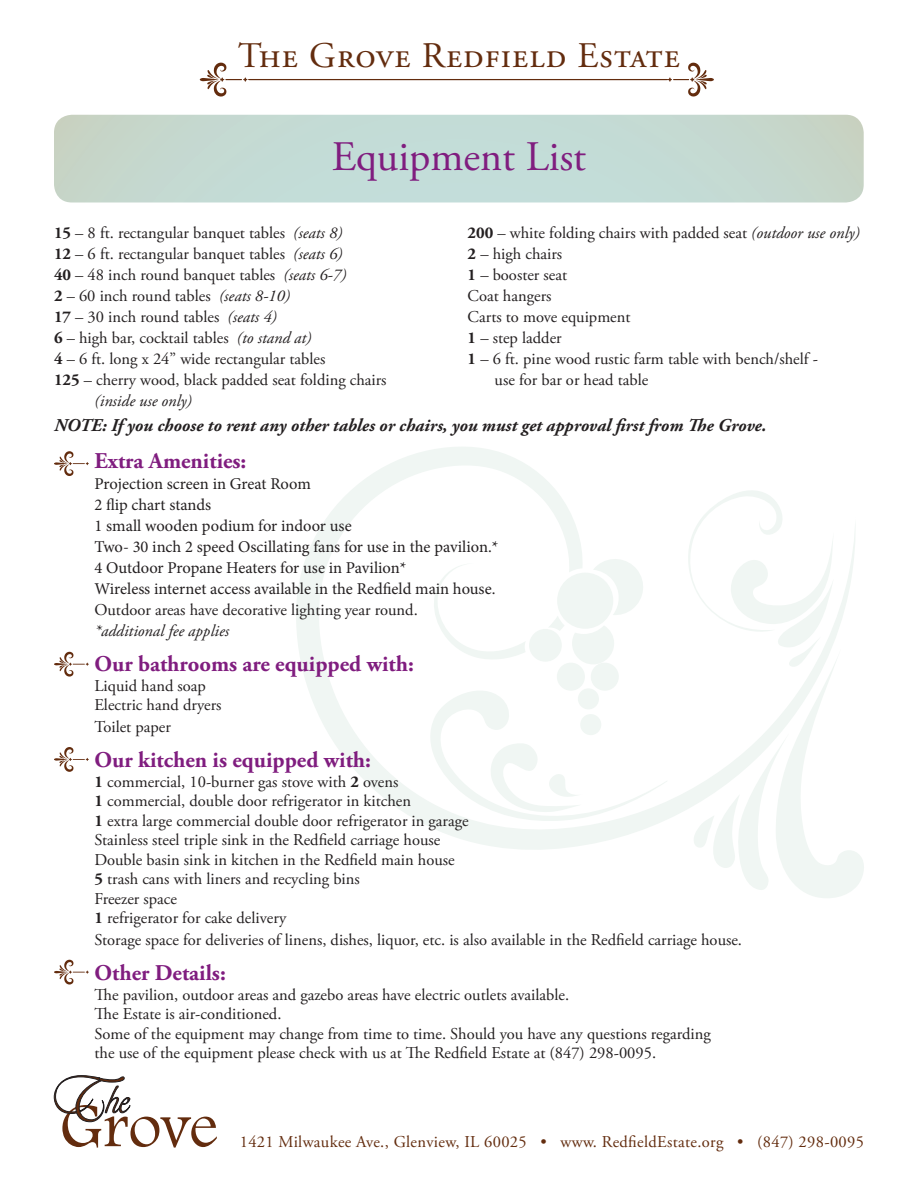
<style>
.page{position:relative;width:918px;height:1188px;background:#fff}
.page>*{position:absolute;margin:0;border:0;box-sizing:border-box;transform-origin:0 0}
.t1{font:42px "Adobe Garamond Pro";color:#801d7f}
.t2{font:36px "Adobe Garamond Pro";letter-spacing:.03em;color:#632c0e}
.heading_list{font:700 22.5px "Adobe Garamond Pro";color:#801d7f}
.t3{font:italic 700 18px "Adobe Garamond Pro";color:#231f20}
.heading_list-2{font:16.5px/21px "Adobe Garamond Pro";color:#231f20}
.t4{font:16.5px "Minion Pro";color:#231f20}
.t5{font:16.5px "Adobe Garamond Pro";letter-spacing:.02em;color:#632c0e}
.s1{font-weight:700}
.s2{font-style:italic}
</style>
<div class="page">
<svg style="left:296px;top:447px;width:387px;height:403px"></svg>
<svg style="left:421px;top:555px;width:247px;height:268px"></svg>
<svg style="left:683px;top:490px;width:181px;height:408px"></svg>
<svg style="left:54px;top:115px;width:810px;height:87px;background:#c4d9d2"></svg>
<svg style="left:54px;top:1075px;width:163px;height:73px"></svg>
<svg style="left:200px;top:63px;width:514px;height:34px"></svg>
<svg style="left:54px;top:451px;width:35px;height:25px"></svg>
<svg style="left:54px;top:652px;width:35px;height:25px"></svg>
<svg style="left:54px;top:747px;width:35px;height:25px"></svg>
<svg style="left:54px;top:960px;width:35px;height:25px"></svg>
<p class="t2" style="left:238px;top:34px;width:443px">The Grove Redfield Estate</p>
<p class="t1" style="left:332px;top:131px;width:256px">Equipment List</p>
<p class="heading_list-2" style="left:468px;top:223px;width:394px"><span class="s1">200</span> – white folding chairs with padded seat <span class="s2">(outdoor use only)</span></p>
<p class="heading_list-2" style="left:468px;top:244px;width:96px"><span class="s1">2</span> – high chairs</p>
<p class="heading_list-2" style="left:468px;top:265px;width:101px"><span class="s1">1</span> – booster seat</p>
<p class="heading_list-2" style="left:468px;top:286px;width:85px">Coat hangers</p>
<p class="heading_list-2" style="left:468px;top:307px;width:164px">Carts to move equipment</p>
<p class="heading_list-2" style="left:468px;top:328px;width:96px"><span class="s1">1</span> – step ladder</p>
<p class="heading_list-2" style="left:468px;top:349px;width:352px"><span class="s1">1</span> – 6 ft. pine wood rustic farm table with bench/shelf -</p>
<p class="heading_list-2" style="left:495px;top:370px;width:155px">use for bar or head table</p>
<p class="heading_list-2" style="left:54px;top:223px;width:290px"><span class="s1">15</span> – 8 ft. rectangular banquet tables <span class="s2">(seats 8)</span></p>
<p class="heading_list-2" style="left:54px;top:244px;width:290px"><span class="s1">12</span> – 6 ft. rectangular banquet tables <span class="s2">(seats 6)</span></p>
<p class="heading_list-2" style="left:54px;top:265px;width:294px"><span class="s1">40</span> – 48 inch round banquet tables <span class="s2">(seats 6-7)</span></p>
<p class="heading_list-2" style="left:54px;top:286px;width:238px"><span class="s1">2</span> – 60 inch round tables <span class="s2">(seats 8-10)</span></p>
<p class="heading_list-2" style="left:54px;top:307px;width:224px"><span class="s1">17</span> – 30 inch round tables <span class="s2">(seats 4)</span></p>
<p class="heading_list-2" style="left:54px;top:328px;width:259px"><span class="s1">6</span> – high bar, cocktail tables <span class="s2">(to stand at)</span></p>
<p class="heading_list-2" style="left:54px;top:349px;width:273px"><span class="s1">4</span> – 6 ft. long x 24” wide rectangular tables</p>
<p class="heading_list-2" style="left:94px;top:370px;width:294px;text-indent:-40px"><span class="s1">125</span> – cherry wood, black padded seat folding chairs <span class="s2">(inside use only)</span></p>
<p class="t3" style="left:54px;top:414px;width:714px">NOTE: If you choose to rent any other tables or chairs, you must get approval first from The Grove.</p>
<p class="heading_list" style="left:94px;top:448px;width:153px">Extra Amenities:</p>
<p class="t4" style="left:94px;top:472px;width:218px">Projection screen in Great Room</p>
<p class="t4" style="left:94px;top:493px;width:118px">2 flip chart stands</p>
<p class="t4" style="left:94px;top:514px;width:259px">1 small wooden podium for indoor use</p>
<p class="t4" style="left:94px;top:535px;width:405px">Two- 30 inch 2 speed Oscillating fans for use in the pavilion.*</p>
<p class="t4" style="left:94px;top:556px;width:314px">4 Outdoor Propane Heaters for use in Pavilion*</p>
<p class="t4" style="left:94px;top:577px;width:403px">Wireless internet access available in the Redfield main house.</p>
<p class="heading_list-2" style="left:94px;top:600px;width:325px">Outdoor areas have decorative lighting year round. <span class="s2">*additional fee applies</span></p>
<p class="heading_list" style="left:94px;top:651px;width:321px">Our bathrooms are equipped with:</p>
<p class="heading_list-2" style="left:94px;top:676px;width:113px">Liquid hand soap</p>
<p class="heading_list-2" style="left:94px;top:695px;width:129px">Electric hand dryers</p>
<p class="heading_list-2" style="left:94px;top:717px;width:78px">Toilet paper</p>
<p class="heading_list" style="left:94px;top:747px;width:278px">Our kitchen is equipped with:</p>
<p class="heading_list-2" style="left:94px;top:772px;width:305px"><span class="s1">1</span> commercial, 10-burner gas stove with <span class="s1">2</span> ovens</p>
<p class="heading_list-2" style="left:94px;top:791px;width:318px"><span class="s1">1</span> commercial, double door refrigerator in kitchen</p>
<p class="heading_list-2" style="left:94px;top:811px;width:376px"><span class="s1">1</span> extra large commercial double door refrigerator in garage</p>
<p class="heading_list-2" style="left:94px;top:830px;width:347px">Stainless steel triple sink in the Redfield carriage house</p>
<p class="heading_list-2" style="left:94px;top:850px;width:362px">Double basin sink in kitchen in the Redfield main house</p>
<p class="heading_list-2" style="left:94px;top:869px;width:267px"><span class="s1">5</span> trash cans with liners and recycling bins</p>
<p class="heading_list-2" style="left:94px;top:889px;width:84px">Freezer space</p>
<p class="heading_list-2" style="left:94px;top:908px;width:193px"><span class="s1">1</span> refrigerator for cake delivery</p>
<p class="heading_list-2" style="left:94px;top:930px;width:649px">Storage space for deliveries of linens, dishes, liquor, etc. is also available in the Redfield carriage house.</p>
<p class="heading_list" style="left:94px;top:960px;width:133px">Other Details:</p>
<p class="heading_list-2" style="left:94px;top:985px;width:476px">The pavilion, outdoor areas and gazebo areas have electric outlets available.</p>
<p class="heading_list-2" style="left:94px;top:1004px;width:188px">The Estate is air-conditioned.</p>
<p class="heading_list-2" style="left:94px;top:1025px;width:618px;line-height:19.5px">Some of the equipment may change from time to time. Should you have any questions regarding the use of the equipment please check with us at The Redfield Estate at (847) 298-0095.</p>
<p class="t5" style="left:240px;top:1132px;width:626px">1421 Milwaukee Ave., Glenview, IL 60025 • www. RedfieldEstate.org • (847) 298-0095</p>
</div>
